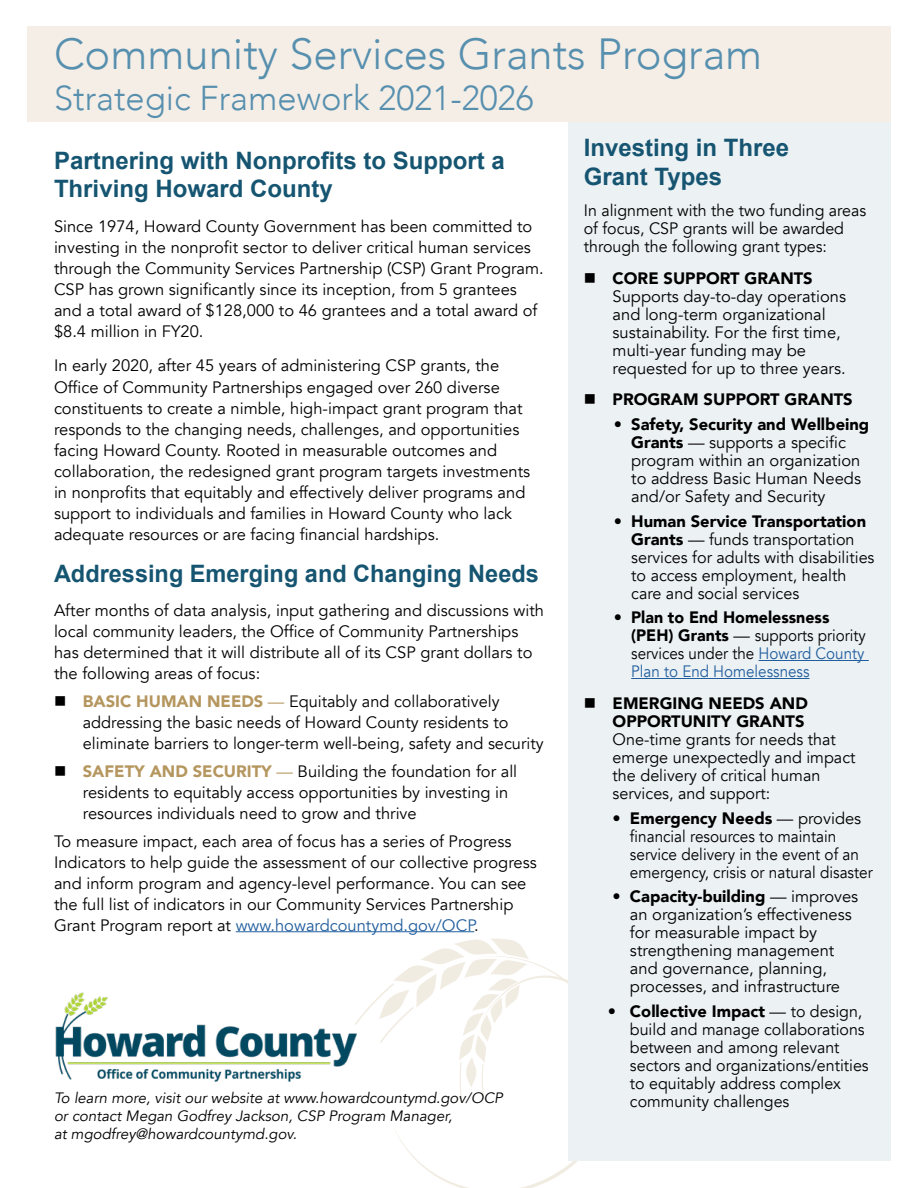
<style>
.page{position:relative;width:918px;height:1188px;background:#fff}
.page>*{position:absolute;margin:0;border:0;box-sizing:border-box;transform-origin:0 0}
.t1{font:300 43.5px "Avenir";color:#578fae}
.t2{font:300 34.5px "Avenir";color:#578fae}
.t3{font:700 24px/28.8px "Arial";color:#165571}
.t4{font:16.5px/18px "Avenir";color:#000}
.t5{font:900 16.5px/18px "Avenir";color:#000;text-align:right}
.t6{font:italic 15px/18px "Avenir";color:#000}
.s1{font-weight:900}
.s2{color:#215e9e}
.s3{font-weight:900;color:#b5965e}
.s4{color:#b5965e}
</style>
<div class="page">
<svg style="left:395px;top:1131px;width:183px;height:57px"></svg>
<svg style="left:383px;top:939px;width:185px;height:163px"></svg>
<div style="left:568px;top:122px;width:323px;height:1039px;background:#ecf1f4"></div>
<hr style="left:759px;top:660px;width:110px;height:1px;background:#215e9e">
<hr style="left:631px;top:678px;width:178px;height:1px;background:#215e9e">
<hr style="left:236px;top:931px;width:238px;height:1px;background:#215e9e">
<img style="left:55px;top:992px;width:328px;height:90px">
<div style="left:27px;top:26px;width:864px;height:96px;background:#f4eee7"></div>
<h1 class="t1" style="left:54px;top:28px;width:710px">Community Services Grants Program</h1>
<h2 class="t2" style="left:54px;top:77px;width:481px">Strategic Framework 2021-2026</h2>
<h3 class="t3" style="left:584px;top:134px;width:207px">Investing in Three<br>Grant Types</h3>
<p class="t4" style="left:584px;top:202px;width:284px">In alignment with the two funding areas of focus, CSP grants will be awarded through the following grant types:</p>
<p class="t4" style="left:613px;top:269px;width:235px;text-indent:-29px">■ <span class="s1">CORE SUPPORT GRANTS<br></span>Supports day-to-day operations and long-term organizational sustainability. For the first time, multi-year funding may be requested for up to three years.</p>
<p class="t5" style="left:584px;top:390px;width:270px">■ PROGRAM SUPPORT GRANTS</p>
<p class="t4" style="left:631px;top:415px;width:240px;text-indent:-17px">• <span class="s1">Safety, Security and Wellbeing<br>Grants</span> — supports a specific program within an organization to address Basic Human Needs and/or Safety and Security</p>
<p class="t4" style="left:631px;top:512px;width:245px;text-indent:-17px">• <span class="s1">Human Service Transportation<br>Grants</span> — funds transportation services for adults with disabilities to access employment, health care and social services</p>
<p class="t4" style="left:631px;top:609px;width:236px;text-indent:-17px">• <span class="s1">Plan to End Homelessness (PEH) Grants</span> — supports priority services under the <span class="s2">Howard County<br>Plan to End Homelessness</span></p>
<p class="t5" style="left:584px;top:694px;width:226px">■ EMERGING NEEDS AND<br>OPPORTUNITY GRANTS</p>
<p class="t4" style="left:613px;top:730px;width:244px">One-time grants for needs that emerge unexpectedly and impact the delivery of critical human services, and support:</p>
<p class="t4" style="left:630px;top:809px;width:244px;text-indent:-17px">• <span class="s1">Emergency Needs</span> — provides financial resources to maintain service delivery in the event of an emergency, crisis or natural disaster</p>
<p class="t4" style="left:630px;top:888px;width:230px;text-indent:-17px">• <span class="s1">Capacity-building</span> — improves an organization’s effectiveness for measurable impact by strengthening management and governance, planning, processes, and infrastructure</p>
<p class="t4" style="left:630px;top:1003px;width:240px;text-indent:-22px">• <span class="s1">Collective Impact</span> — to design, build and manage collaborations between and among relevant sectors and organizations/entities to equitably address complex</p>
<h3 class="t3" style="left:54px;top:147px;width:452px">Partnering with Nonprofits to Support a<br>Thriving Howard County</h3>
<p class="t4" style="left:54px;top:216px;width:491px;line-height:21px">Since 1974, Howard County Government has been committed to investing in the nonprofit sector to deliver critical human services through the Community Services Partnership (CSP) Grant Program.<br>CSP has grown significantly since its inception, from 5 grantees and a total award of $128,000 to 46 grantees and a total award of $8.4 million in FY20.</p>
<p class="t4" style="left:54px;top:356px;width:478px;line-height:21px">In early 2020, after 45 years of administering CSP grants, the Office of Community Partnerships engaged over 260 diverse constituents to create a nimble, high-impact grant program that responds to the changing needs, challenges, and opportunities facing Howard County. Rooted in measurable outcomes and collaboration, the redesigned grant program targets investments in nonprofits that equitably and effectively deliver programs and support to individuals and families in Howard County who lack adequate resources or are facing financial hardships.</p>
<h3 class="t3" style="left:54px;top:560px;width:486px">Addressing Emerging and Changing Needs</h3>
<p class="t4" style="left:54px;top:600px;width:492px;line-height:21px">After months of data analysis, input gathering and discussions with local community leaders, the Office of Community Partnerships has determined that it will distribute all of its CSP grant dollars to the following areas of focus:</p>
<p class="t4" style="left:83px;top:691px;width:462px;line-height:21px;text-indent:-29px">■ <span class="s3">BASIC HUMAN NEEDS</span> <span class="s4">—</span> Equitably and collaboratively addressing the basic needs of Howard County residents to eliminate barriers to longer-term well-being, safety and security</p>
<p class="t4" style="left:83px;top:761px;width:436px;line-height:21px;text-indent:-29px">■ <span class="s3">SAFETY AND SECURITY</span> <span class="s4">—</span> Building the foundation for all residents to equitably access opportunities by investing in resources individuals need to grow and thrive</p>
<p class="t4" style="left:54px;top:831px;width:484px;line-height:21px">To measure impact, each area of focus has a series of Progress Indicators to help guide the assessment of our collective progress and inform program and agency-level performance. You can see the full list of indicators in our Community Services Partnership Grant Program report at <span class="s2">www.howardcountymd.gov/OCP</span>.</p>
<p class="t6" style="left:54px;top:1089px;width:450px">To learn more, visit our website at www.howardcountymd.gov/OCP</p>
<p class="t4" style="left:630px;top:1093px;width:161px">community challenges</p>
<p class="t6" style="left:54px;top:1107px;width:400px">or contact Megan Godfrey Jackson, CSP Program Manager, at mgodfrey@howardcountymd.gov.</p>
</div>
